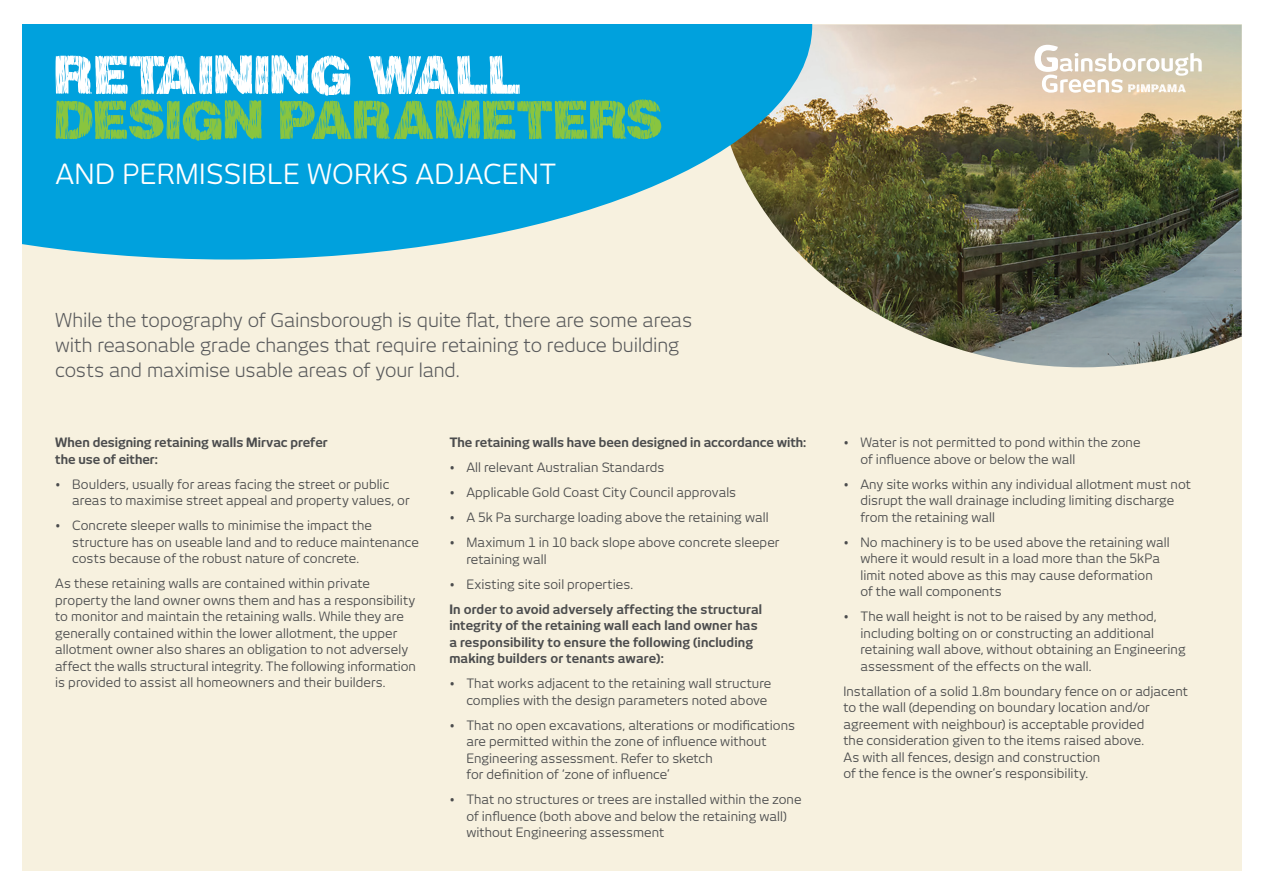
<style>
.page{position:relative;width:1263px;height:893px;background:#fff}
.page>*{position:absolute;margin:0;border:0;box-sizing:border-box;transform-origin:0 0}
.t1{font:54px/45px "Fall Harvest";letter-spacing:.04em;color:#89c53f}
.t2{font:27.3px "New June";letter-spacing:.01em;color:#fff}
.subhead{font:18.9px/25.2px "New June";letter-spacing:-.005em;color:#57585a}
.bullets{font:12.75px/16.5px "New June";letter-spacing:.005em;color:#4b4c4d}
.bullets-2{font:700 12.75px/16.5px "New June";letter-spacing:.005em;color:#4b4c4d}
.s1{color:#fff}
</style>
<div class="page">
<div style="left:23px;top:25px;width:1219px;height:846px;background:#f7f1df"></div>
<img style="left:805px;top:25px;width:437px;height:342px">
<svg style="left:23px;top:25px;width:789px;height:235px;background:#22a7d5"></svg>
<svg style="left:1034px;top:45px;width:168px;height:48px;background:#e0d6c5"></svg>
<p class="t1" style="left:55px;top:53px;width:608px"><span class="s1">RETAINING WALL<br></span>DESIGN PARAMETERS</p>
<p class="t2" style="left:56px;top:158px;width:502px">AND PERMISSIBLE WORKS ADJACENT</p>
<p class="subhead" style="left:55px;top:307px;width:639px">While the topography of Gainsborough is quite flat, there are some areas with reasonable grade changes that require retaining to reduce building costs and maximise usable areas of your land.</p>
<p class="bullets-2" style="left:55px;top:434px;width:274px">When designing retaining walls Mirvac prefer the use of either:</p>
<p class="bullets" style="left:72px;top:476px;width:339px;text-indent:-17px">• Boulders, usually for areas facing the street or public areas to maximise street appeal and property values, or</p>
<p class="bullets" style="left:72px;top:517px;width:348px;text-indent:-17px">• Concrete sleeper walls to minimise the impact the structure has on useable land and to reduce maintenance costs because of the robust nature of concrete.</p>
<p class="bullets" style="left:55px;top:575px;width:362px">As these retaining walls are contained within private property the land owner owns them and has a responsibility to monitor and maintain the retaining walls. While they are generally contained within the lower allotment, the upper allotment owner also shares an obligation to not adversely affect the walls structural integrity. The following information is provided to assist all homeowners and their builders.</p>
<p class="bullets-2" style="left:449px;top:434px;width:359px">The retaining walls have been designed in accordance with:</p>
<p class="bullets" style="left:449px;top:459px;width:217px">• All relevant Australian Standards</p>
<p class="bullets" style="left:449px;top:484px;width:288px">• Applicable Gold Coast City Council approvals</p>
<p class="bullets" style="left:449px;top:509px;width:321px">• A 5k Pa surcharge loading above the retaining wall</p>
<p class="bullets" style="left:466px;top:534px;width:315px;text-indent:-17px">• Maximum 1 in 10 back slope above concrete sleeper retaining wall</p>
<p class="bullets" style="left:449px;top:576px;width:185px">• Existing site soil properties.</p>
<p class="bullets-2" style="left:449px;top:601px;width:314px">In order to avoid adversely affecting the structural integrity of the retaining wall each land owner has a responsibility to ensure the following (including making builders or tenants aware):</p>
<p class="bullets" style="left:466px;top:675px;width:306px;text-indent:-17px">• That works adjacent to the retaining wall structure complies with the design parameters noted above</p>
<p class="bullets" style="left:466px;top:717px;width:330px;text-indent:-17px">• That no open excavations, alterations or modifications are permitted within the zone of influence without Engineering assessment. Refer to sketch<br>for definition of ‘zone of influence’</p>
<p class="bullets" style="left:466px;top:791px;width:337px;text-indent:-17px">• That no structures or trees are installed within the zone of influence (both above and below the retaining wall) without Engineering assessment</p>
<p class="bullets" style="left:860px;top:434px;width:282px;text-indent:-17px">• Water is not permitted to pond within the zone of influence above or below the wall</p>
<p class="bullets" style="left:860px;top:476px;width:332px;text-indent:-17px">• Any site works within any individual allotment must not disrupt the wall drainage including limiting discharge from the retaining wall</p>
<p class="bullets" style="left:860px;top:534px;width:311px;text-indent:-17px">• No machinery is to be used above the retaining wall where it would result in a load more than the 5kPa limit noted above as this may cause deformation<br>of the wall components</p>
<p class="bullets" style="left:860px;top:608px;width:327px;text-indent:-17px">• The wall height is not to be raised by any method, including bolting on or constructing an additional retaining wall above, without obtaining an Engineering assessment of the effects on the wall.</p>
<p class="bullets" style="left:843px;top:683px;width:346px">Installation of a solid 1.8m boundary fence on or adjacent to the wall (depending on boundary location and/or agreement with neighbour) is acceptable provided<br>the consideration given to the items raised above.<br>As with all fences, design and construction<br>of the fence is the owner’s responsibility.</p>
</div>
